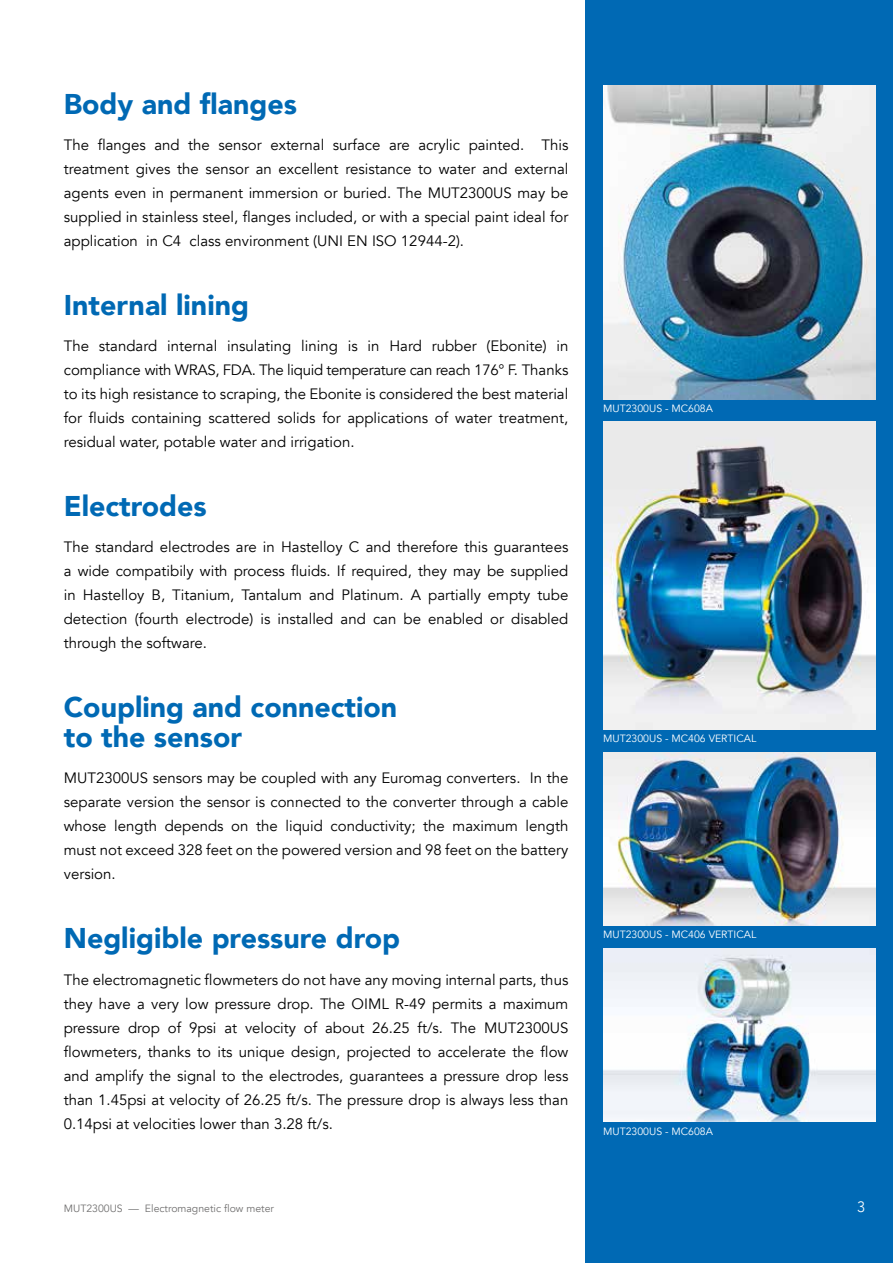
<style>
.page{position:relative;width:893px;height:1263px;background:#fff}
.page>*{position:absolute;margin:0;border:0;box-sizing:border-box;transform-origin:0 0}
.t1{font:900 28.5px/30px "Avenir";color:#0069b4}
.t2{font:15px/24px "Avenir";color:#000;text-align:justify}
.t3{font:300 15px "Avenir";color:#fff}
.t4{font:10.5px "Avenir";color:#fff}
.t5{font:10.5px "Avenir";color:#706f6f}
</style>
<div class="page">
<div style="left:585px;top:0;width:308px;height:1263px;background:#0069b4"></div>
<img style="left:603px;top:422px;width:272px;height:307px">
<img style="left:603px;top:752px;width:272px;height:173px">
<img style="left:603px;top:85px;width:272px;height:314px">
<img style="left:603px;top:948px;width:272px;height:174px">
<h1 class="t1" style="left:64px;top:88px;width:235px">Body and flanges</h1>
<p class="t2" style="left:64px;top:133px;width:506px">The flanges and the sensor external surface are acrylic painted. This treatment gives the sensor an excellent resistance to water and external agents even in permanent immersion or buried. The MUT2300US may be supplied in stainless steel, flanges included, or with a special paint ideal for application in C4 class environment (UNI EN ISO 12944-2).</p>
<h1 class="t1" style="left:64px;top:289px;width:187px">Internal lining</h1>
<p class="t2" style="left:64px;top:334px;width:506px">The standard internal insulating lining is in Hard rubber (Ebonite) in compliance with WRAS, FDA. The liquid temperature can reach 176° F. Thanks to its high resistance to scraping, the Ebonite is considered the best material for fluids containing scattered solids for applications of water treatment, residual water, potable water and irrigation.</p>
<h1 class="t1" style="left:64px;top:490px;width:145px">Electrodes</h1>
<p class="t2" style="left:64px;top:535px;width:506px">The standard electrodes are in Hastelloy C and therefore this guarantees a wide compatibily with process fluids. If required, they may be supplied in Hastelloy B, Titanium, Tantalum and Platinum. A partially empty tube detection (fourth electrode) is installed and can be enabled or disabled through the software.</p>
<h1 class="t1" style="left:64px;top:691px;width:335px">Coupling and connection to the sensor</h1>
<p class="t2" style="left:64px;top:766px;width:506px">MUT2300US sensors may be coupled with any Euromag converters. In the separate version the sensor is connected to the converter through a cable whose length depends on the liquid conductivity; the maximum length must not exceed 328 feet on the powered version and 98 feet on the battery version.</p>
<h1 class="t1" style="left:64px;top:922px;width:338px">Negligible pressure drop</h1>
<p class="t2" style="left:64px;top:968px;width:506px">The electromagnetic flowmeters do not have any moving internal parts, thus they have a very low pressure drop. The OIML R-49 permits a maximum pressure drop of 9psi at velocity of about 26.25 ft/s. The MUT2300US flowmeters, thanks to its unique design, projected to accelerate the flow and amplify the signal to the electrodes, guarantees a pressure drop less than 1.45psi at velocity of 26.25 ft/s. The pressure drop is always less than 0.14psi at velocities lower than 3.28 ft/s.</p>
<p class="t4" style="left:603px;top:402px;width:111px">MUT2300US - MC608A</p>
<p class="t4" style="left:603px;top:732px;width:155px">MUT2300US - MC406 VERTICAL</p>
<p class="t4" style="left:603px;top:928px;width:155px">MUT2300US - MC406 VERTICAL</p>
<p class="t4" style="left:603px;top:1125px;width:111px">MUT2300US - MC608A</p>
<p class="t5" style="left:64px;top:1202px;width:212px">MUT2300US — Electromagnetic flow meter</p>
<p class="t3" style="left:857px;top:1198px;width:9px">3</p>
</div>
